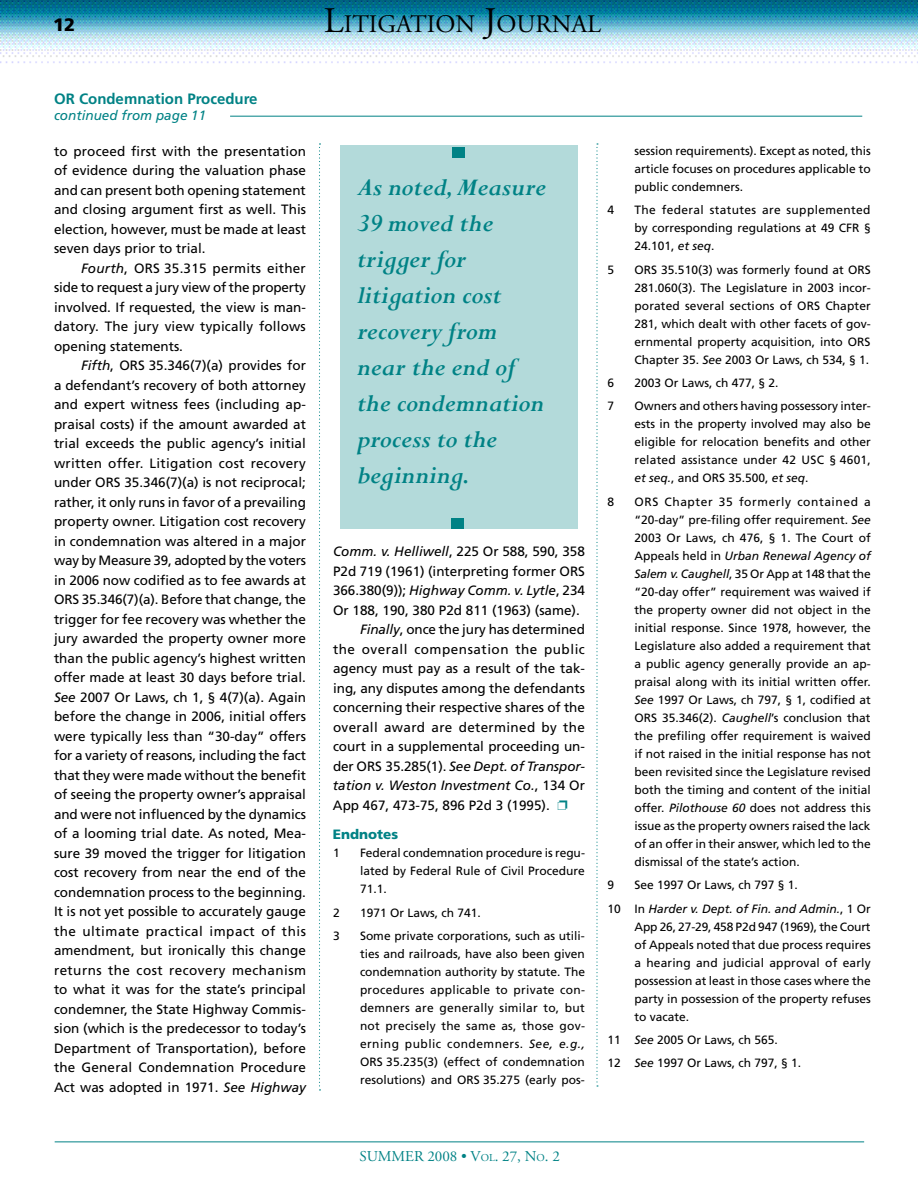
<style>
.page{position:relative;width:918px;height:1188px;background:#fff}
.page>*{position:absolute;margin:0;border:0;box-sizing:border-box;transform-origin:0 0}
.t1{font:italic 700 27px/36px "Perpetua";color:#008285}
.t2{font:25.2px "Adobe Garamond";color:#000}
.t3{font:900 18px "Frutiger";color:#000}
.t4{font:700 15px "Frutiger";color:#008285}
.t5{font:15px "Adobe Garamond";color:#008285}
.t6{font:13.5px/19.5px "Frutiger";color:#000;text-align:justify}
.t7{font:italic 13.5px "Frutiger";color:#000}
.t8{font:13.5px "Frutiger";letter-spacing:.04em;color:#000}
.t9{font:13.5px "Frutiger";letter-spacing:.025em;color:#000}
.t10{font:italic 13.5px "Frutiger";color:#008285}
.t11{font:900 13.5px "Frutiger";color:#008285}
.t12{font:12px/18px "Frutiger";color:#000;text-align:justify}
.s1{font-size:36px}
.s2{font-style:italic}
.s3{font-style:normal}
.s4{font-size:10.5px}
</style>
<div class="page">
<img style="left:0;top:0;width:918px;height:63px">
<hr style="left:55px;top:1142px;width:809px;height:1px;background:#008285">
<div style="left:340px;top:146px;width:238px;height:383px;background:#b3dada"></div>
<div style="left:452px;top:147px;width:12px;height:11px;background:#008285"></div>
<div style="left:452px;top:518px;width:12px;height:11px;background:#008285"></div>
<svg style="left:596px;top:143px;width:2px;height:944px"></svg>
<svg style="left:319px;top:143px;width:2px;height:947px"></svg>
<hr style="left:230px;top:116px;width:632px;height:1px;background:#008285">
<h3 class="t3" style="left:53px;top:14px;width:24px">12</h3>
<h2 class="t2" style="left:324px;top:10px;width:278px"><span class="s1">L</span>ITIGATION <span class="s1">J</span>OURNAL</h2>
<p class="t4" style="left:54px;top:89px;width:205px">OR Condemnation Procedure</p>
<p class="t10" style="left:54px;top:107px;width:154px">continued from page 11</p>
<p class="t6" style="left:54px;top:141px;width:254px">to proceed first with the presentation of evidence during the valuation phase and can present both opening statement and closing argument first as well. This election, however, must be made at least seven days prior to trial.</p>
<p class="t6" style="left:54px;top:258px;width:254px;text-indent:27px"><span class="s2">Fourth</span>, ORS 35.315 permits either side to request a jury view of the property involved. If requested, the view is man&shy;datory. The jury view typically follows opening statements.</p>
<p class="t6" style="left:54px;top:356px;width:254px;text-indent:27px"><span class="s2">Fifth</span>, ORS 35.346(7)(a) provides for a defendant’s recovery of both attorney and expert witness fees (including ap&shy;praisal costs) if the amount awarded at trial exceeds the public agency’s initial written offer. Litigation cost recovery under ORS 35.346(7)(a) is not reciprocal; rather, it only runs in favor of a prevailing property owner. Litigation cost recovery in condemnation was altered in a major way by Measure 39, adopted by the voters in 2006 now codified as to fee awards at ORS 35.346(7)(a). Before that change, the trigger for fee recovery was whether the jury awarded the property owner more than the public agency’s highest written offer made at least 30 days before trial.<br><span class="s2">See</span> 2007 Or Laws, ch 1, § 4(7)(a). Again before the change in 2006, initial offers were typically less than “30-day” offers for a variety of reasons, including the fact that they were made without the benefit of seeing the property owner’s appraisal and were not influenced by the dynamics of a looming trial date. As noted, Mea&shy;sure 39 moved the trigger for litigation cost recovery from near the end of the condemnation process to the beginning.<br>It is not yet possible to accurately gauge the ultimate practical impact of this amendment, but ironically this change returns the cost recovery mechanism to what it was for the state’s principal condemner, the State Highway Commis&shy;sion (which is the predecessor to today’s Department of Transportation), before the General Condemnation Procedure Act was adopted in 1971. <span class="s2">See Highway</span></p>
<h1 class="t1" style="left:357px;top:171px;width:190px">As noted, Measure<br>39 moved the trigger for litigation cost recovery from near the end of the condemnation process to the beginning.</h1>
<p class="t6" style="left:333px;top:542px;width:253px"><span class="s2">Comm. v. Helliwell</span>, 225 Or 588, 590, 358</p>
<p class="t6" style="left:333px;top:561px;width:254px">P2d 719 (1961) (interpreting former ORS</p>
<p class="t7" style="left:333px;top:583px;width:254px"><span class="s3">366.380(9));</span> Highway Comm. v. Lytle<span class="s3">, 234</span></p>
<p class="t6" style="left:333px;top:600px;width:248px">Or 188, 190, 380 P2d 811 (1963) (same).</p>
<p class="t6" style="left:360px;top:620px;width:226px"><span class="s2">Finally</span>, once the jury has determined</p>
<p class="t8" style="left:333px;top:641px;width:253px">the overall compensation the public</p>
<p class="t6" style="left:333px;top:659px;width:254px">agency must pay as a result of the tak-</p>
<p class="t6" style="left:333px;top:678px;width:254px">ing, any disputes among the defendants</p>
<p class="t6" style="left:333px;top:698px;width:254px">concerning their respective shares of the</p>
<p class="t9" style="left:333px;top:719px;width:253px">overall award are determined by the</p>
<p class="t6" style="left:333px;top:737px;width:254px">court in a supplemental proceeding un-</p>
<p class="t7" style="left:333px;top:758px;width:253px"><span class="s3">der ORS 35.285(1).</span> See Dept. of Transpor-</p>
<p class="t7" style="left:333px;top:778px;width:254px">tation v. Weston Investment Co.<span class="s3">, 134 Or</span></p>
<p class="t6" style="left:333px;top:795px;width:218px">App 467, 473-75, 896 P2d 3 (1995).</p>
<p class="t11" style="left:333px;top:826px;width:67px">Endnotes</p>
<p class="t12" style="left:333px;top:844px;width:8px">1</p>
<p class="t12" style="left:360px;top:844px;width:226px">Federal condemnation procedure is regu&shy;lated by Federal Rule of Civil Procedure 71.1.</p>
<p class="t12" style="left:333px;top:904px;width:8px">2</p>
<p class="t12" style="left:360px;top:904px;width:122px">1971 Or Laws, ch 741.</p>
<p class="t12" style="left:333px;top:927px;width:8px">3</p>
<p class="t12" style="left:360px;top:927px;width:227px">Some private corporations, such as utili&shy;ties and railroads, have also been given condemnation authority by statute. The procedures applicable to private con&shy;demners are generally similar to, but not precisely the same as, those gov&shy;erning public condemners. <span class="s2">See, e.g., </span>ORS 35.235(3) (effect of condemnation resolutions) and ORS 35.275 (early pos-</p>
<p class="t12" style="left:635px;top:142px;width:238px">session requirements). Except as noted, this article focuses on procedures applicable to public condemners.</p>
<p class="t12" style="left:608px;top:201px;width:8px">4</p>
<p class="t12" style="left:635px;top:201px;width:238px">The federal statutes are supplemented by corresponding regulations at 49 CFR § 24.101, <span class="s2">et seq</span>.</p>
<p class="t12" style="left:608px;top:260px;width:8px">5</p>
<p class="t12" style="left:635px;top:260px;width:238px">ORS 35.510(3) was formerly found at ORS 281.060(3). The Legislature in 2003 incor&shy;porated several sections of ORS Chapter 281, which dealt with other facets of gov&shy;ernmental property acquisition, into ORS Chapter 35. <span class="s2">See</span> 2003 Or Laws, ch 534, § 1.</p>
<p class="t12" style="left:608px;top:374px;width:8px">6</p>
<p class="t12" style="left:635px;top:374px;width:146px">2003 Or Laws, ch 477, § 2.</p>
<p class="t12" style="left:608px;top:397px;width:8px">7</p>
<p class="t12" style="left:635px;top:397px;width:238px">Owners and others having possessory inter&shy;ests in the property involved may also be eligible for relocation benefits and other related assistance under 42 USC § 4601, <span class="s2">et seq.</span>, and ORS 35.500, <span class="s2">et seq</span>.</p>
<p class="t12" style="left:608px;top:493px;width:8px">8</p>
<p class="t12" style="left:635px;top:493px;width:238px">ORS Chapter 35 formerly contained a “20-day” pre-filing offer requirement. <span class="s2">See </span>2003 Or Laws, ch 476, § 1. The Court of Appeals held in <span class="s2">Urban Renewal Agency of Salem v. Caughell</span>, 35 Or App at 148 that the “20‑day offer” requirement was waived if the property owner did not object in the initial response. Since 1978, however, the Legislature also added a requirement that a public agency generally provide an ap&shy;praisal along with its initial written offer.<br><span class="s2">See</span> 1997 Or Laws, ch 797, § 1, codified at ORS 35.346(2). <span class="s2">Caughell</span>’s conclusion that the prefiling offer requirement is waived if not raised in the initial response has not been revisited since the Legislature revised both the timing and content of the initial offer. <span class="s2">Pilothouse 60</span> does not address this issue as the property owners raised the lack of an offer in their answer, which led to the dismissal of the state’s action.</p>
<p class="t12" style="left:608px;top:876px;width:8px">9</p>
<p class="t12" style="left:608px;top:873px;width:265px;line-height:23.4px;text-indent:27px">See 1997 Or Laws, ch 797 § 1.<br>10 In <span class="s2">Harder v. Dept. of Fin. and Admin.</span>, 1 Or</p>
<p class="t12" style="left:635px;top:917px;width:238px">App 26, 27‑29, 458 P2d 947 (1969), the Court of Appeals noted that due process requires a hearing and judicial approval of early possession at least in those cases where the party in possession of the property refuses to vacate.</p>
<p class="t12" style="left:608px;top:1028px;width:195px;line-height:23.4px">11 <span class="s2">See</span> 2005 Or Laws, ch 565.<br>12 <span class="s2">See</span> 1997 Or Laws, ch 797, § 1.</p>
<p class="t5" style="left:359px;top:1148px;width:202px">SUMMER 2008 • V<span class="s4">OL</span>. 27, N<span class="s4">O</span>. 2</p>
</div>
